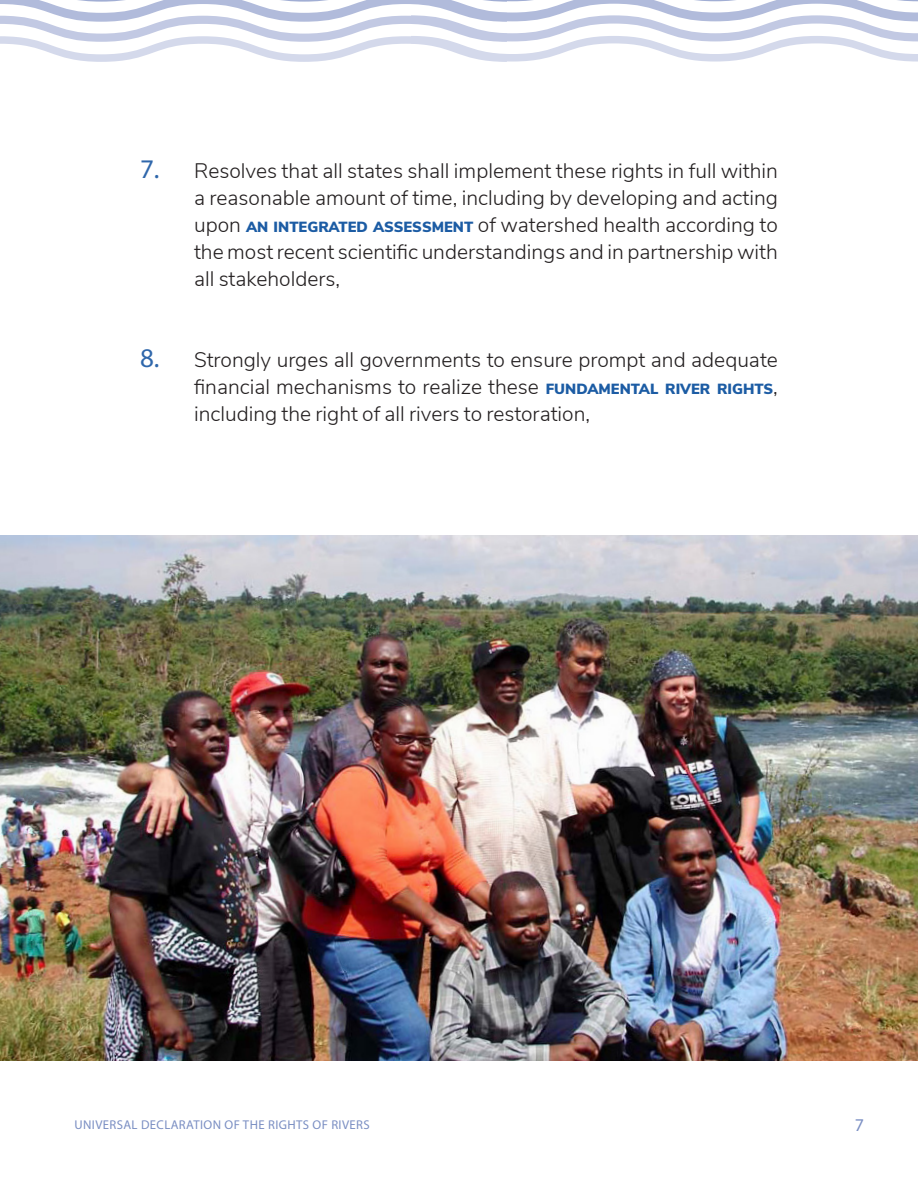
<style>
.page{position:relative;width:918px;height:1188px;background:#fff}
.page>*{position:absolute;margin:0;border:0;box-sizing:border-box;transform-origin:0 0}
.t1{font:300 21px/27px "Nunito Sans";color:#231f20;text-align:justify}
.t2{font:18px "Myriad Pro";color:#7b8fc3}
.t3{font:12.75px "Myriad Pro";letter-spacing:.03em;color:#7b8fc3}
.s1{font-family:"Myriad Pro";font-weight:400;font-size:27px;color:#2f67ab}
.s2{font-weight:900;font-size:14.7px;color:#1c5ca4}
</style>
<div class="page">
<svg style="left:0;top:0;width:918px;height:62px"></svg>
<img style="left:0;top:536px;width:918px;height:525px">
<p class="t1" style="left:194px;top:156px;width:585px;text-indent:-54px"><span class="s1">7.</span> Resolves that all states shall implement these rights in full within a reasonable amount of time, including by developing and acting upon <span class="s2">AN INTEGRATED ASSESSMENT</span> of watershed health according to the most recent scientific understandings and in partnership with all stakeholders,</p>
<p class="t1" style="left:194px;top:345px;width:585px;text-indent:-54px"><span class="s1">8.</span> Strongly urges all governments to ensure prompt and adequate financial mechanisms to realize these <span class="s2">FUNDAMENTAL RIVER RIGHTS</span>, including the right of all rivers to restoration,</p>
<p class="t3" style="left:75px;top:1117px;width:297px">UNIVERSAL DECLARATION OF THE RIGHTS OF RIVERS</p>
<p class="t2" style="left:855px;top:1114px;width:11px">7</p>
</div>
